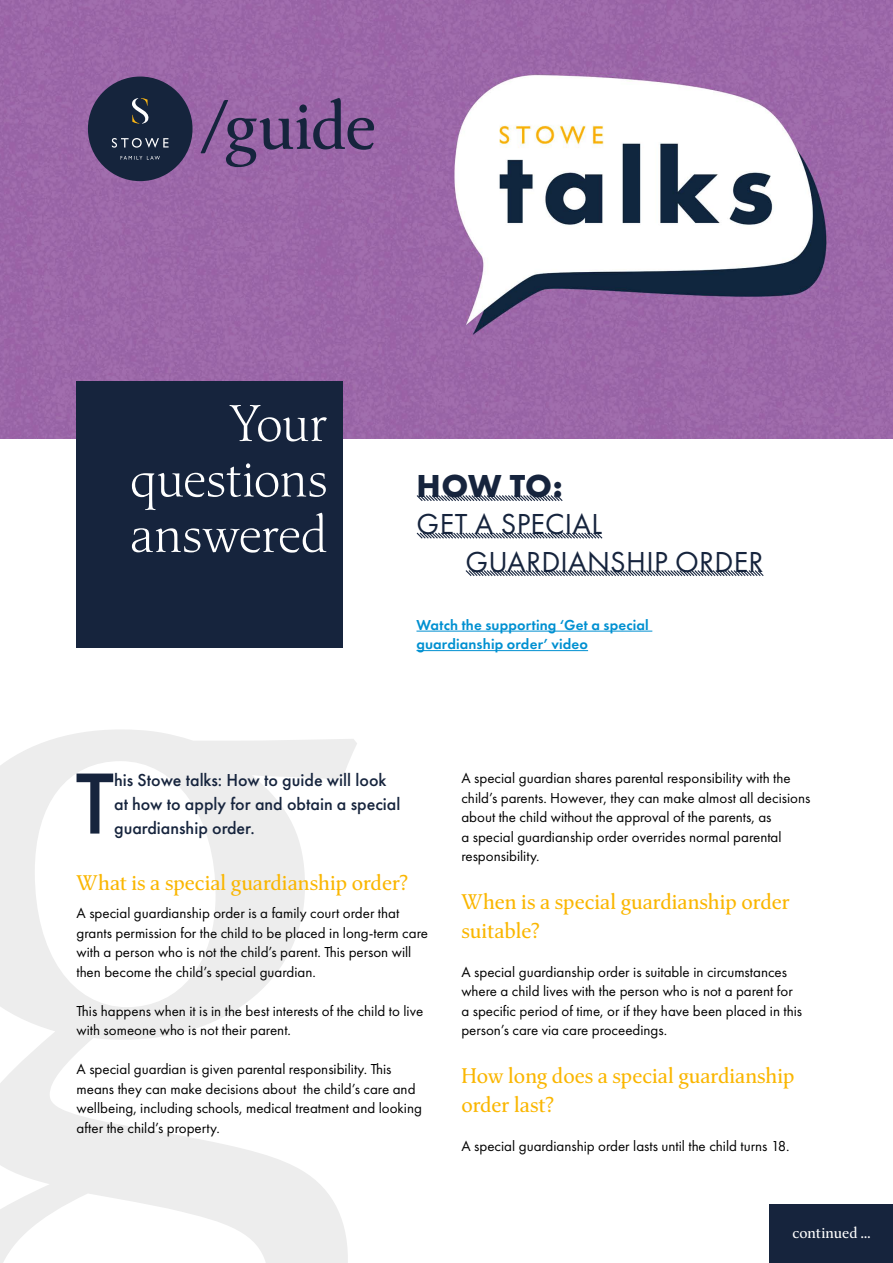
<style>
.page{position:relative;width:893px;height:1263px;background:#fff}
.page>*{position:absolute;margin:0;border:0;box-sizing:border-box;transform-origin:0 0}
.t1{font:500 90px "Futura PT";color:#16243d}
.t2{font:66px "Classica Pro";letter-spacing:-.01em;color:#16243d}
.t3{font:300 51px/55.5px "Classica Pro";letter-spacing:-.01em;color:#fff;text-align:justify}
.t4{font:700 33px "Futura PT";color:#16243d}
.t5{font:30px/37.5px "Futura PT";letter-spacing:.01em;color:#16243d}
.t6{font:21px/28.5px "Classica Pro";color:#fab600}
.t7{font:500 18px/24px "Futura PT";color:#16243d}
.t8{font:15px/19.5px "Futura PT";color:#000}
.t9{font:600 15px/19.5px "Futura PT";letter-spacing:.01em;color:#0090d1}
.t10{font:15px "Classica Pro";color:#fff}
.s1{font-weight:600}
</style>
<div class="page">
<div style="left:770px;top:1205px;width:123px;height:58px;background:#16243d"></div>
<svg style="left:0;top:730px;width:357px;height:533px"></svg>
<hr style="left:416px;top:631px;width:236px;height:1px;background:#0090d1">
<hr style="left:416px;top:650px;width:172px;height:1px;background:#0090d1">
<img style="left:0;top:0;width:893px;height:438px">
<svg style="left:416px;top:495px;width:147px;height:6px"></svg>
<svg style="left:416px;top:532px;width:187px;height:7px"></svg>
<svg style="left:465px;top:570px;width:299px;height:6px;background:#959ba7"></svg>
<div style="left:77px;top:381px;width:266px;height:266px;background:#16243d"></div>
<div style="left:88px;top:77px;width:105px;height:104px;background:#15243c;border-radius:50%"></div>
<svg style="left:132px;top:98px;width:17px;height:26px"></svg>
<svg style="left:112px;top:138px;width:57px;height:10px"></svg>
<svg style="left:121px;top:156px;width:39px;height:4px"></svg>
<h2 class="t2" style="left:197px;top:81px;width:181px"><span class="s1">/</span>guide</h2>
<h3 class="t3" style="left:130px;top:395px;width:199px;text-indent:100px">Your questions answered</h3>
<h3 class="t4" style="left:417px;top:464px;width:148px">HOW TO:</h3>
<h3 class="t5" style="left:466px;top:505px;width:299px;text-indent:-49px">GET A SPECIAL<br>GUARDIANSHIP ORDER</h3>
<p class="t9" style="left:416px;top:615px;width:234px">Watch the supporting ‘Get a special guardianship order’ video</p>
<h1 class="t1" style="left:76px;top:749px;width:40px">T</h1>
<p class="t7" style="left:114px;top:767px;width:288px">his Stowe talks: How to guide will look at how to apply for and obtain a special guardianship order.</p>
<h3 class="t6" style="left:77px;top:868px;width:333px">What is a special guardianship order?</h3>
<p class="t8" style="left:77px;top:903px;width:353px">A special guardianship order is a family court order that grants permission for the child to be placed in long-term care with a person who is not the child’s parent. This person will then become the child’s special guardian.</p>
<p class="t8" style="left:77px;top:1001px;width:348px">This happens when it is in the best interests of the child to live with someone who is not their parent.</p>
<p class="t8" style="left:77px;top:1059px;width:347px">A special guardian is given parental responsibility. This means they can make decisions about the child’s care and wellbeing, including schools, medical treatment and looking after the child’s property.</p>
<p class="t8" style="left:461px;top:768px;width:350px">A special guardian shares parental responsibility with the child’s parents. However, they can make almost all decisions about the child without the approval of the parents, as<br>a special guardianship order overrides normal parental responsibility.</p>
<h3 class="t6" style="left:461px;top:887px;width:330px">When is a special guardianship order suitable?</h3>
<p class="t8" style="left:461px;top:962px;width:342px">A special guardianship order is suitable in circumstances where a child lives with the person who is not a parent for a specific period of time, or if they have been placed in this person’s care via care proceedings.</p>
<h3 class="t6" style="left:461px;top:1061px;width:335px">How long does a special guardianship order last?</h3>
<p class="t8" style="left:461px;top:1136px;width:330px">A special guardianship order lasts until the child turns 18.</p>
<p class="t10" style="left:792px;top:1223px;width:79px">continued ...</p>
</div>
